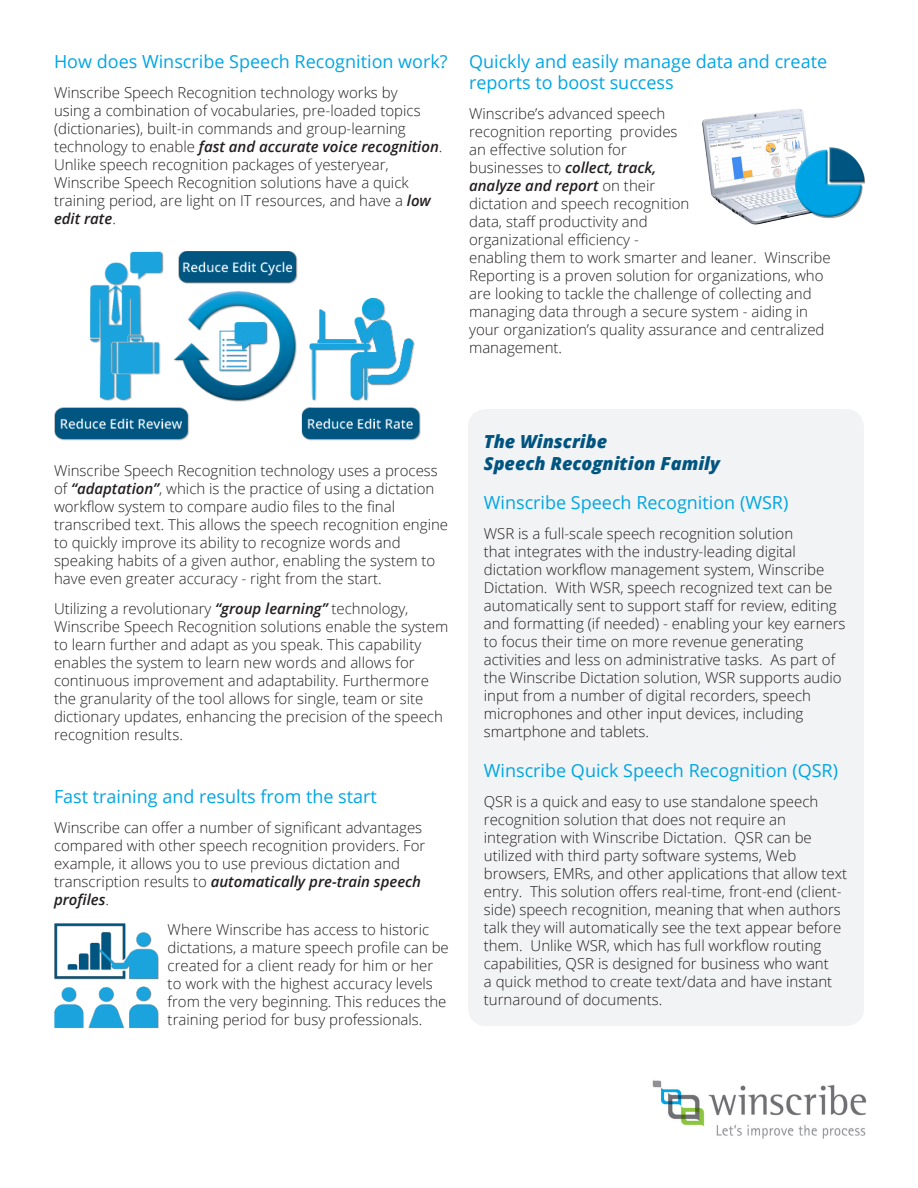
<style>
.page{position:relative;width:918px;height:1188px;background:#fff}
.page>*{position:absolute;margin:0;border:0;box-sizing:border-box;transform-origin:0 0}
.t1{font:18px/21.6px "Open Sans";color:#00a6e4}
.t2{font:italic 800 18px "Open Sans";color:#005480}
.t3{font:300 15px/18px "Open Sans";color:#231f20}
.s1{font-weight:600;font-style:italic}
</style>
<div class="page">
<img style="left:702px;top:108px;width:163px;height:117px">
<img style="left:54px;top:251px;width:367px;height:190px">
<img style="left:54px;top:923px;width:105px;height:105px">
<div style="left:468px;top:409px;width:396px;height:617px;background:#f2f3f4;border-radius:18px"></div>
<img style="left:652px;top:1080px;width:215px;height:59px">
<p class="t1" style="left:54px;top:50px;width:395px">How does Winscribe Speech Recognition work?</p>
<p class="t3" style="left:54px;top:83px;width:390px">Winscribe Speech Recognition technology works by<br>using a combination of vocabularies, pre-loaded topics (dictionaries), built-in commands and group-learning technology to enable <span class="s1">fast and accurate voice recognition</span>.<br>Unlike speech recognition packages of yesteryear, Winscribe Speech Recognition solutions have a quick training period, are light on IT resources, and have a <span class="s1">low edit rate</span>.</p>
<p class="t1" style="left:469px;top:50px;width:360px">Quickly and easily manage data and create reports to boost success</p>
<p class="t3" style="left:469px;top:105px;width:363px">Winscribe’s advanced speech<br>recognition reporting provides<br>an effective solution for<br>businesses to <span class="s1">collect, track,<br>analyze and report</span> on their<br>dictation and speech recognition<br>data, staff productivity and<br>organizational efficiency -<br>enabling them to work smarter and leaner. Winscribe Reporting is a proven solution for organizations, who are looking to tackle the challenge of collecting and managing data through a secure system - aiding in your organization’s quality assurance and centralized management.</p>
<p class="t3" style="left:54px;top:461px;width:396px">Winscribe Speech Recognition technology uses a process of <span class="s1">“adaptation”</span>, which is the practice of using a dictation workflow system to compare audio files to the final transcribed text. This allows the speech recognition engine to quickly improve its ability to recognize words and speaking habits of a given author, enabling the system to have even greater accuracy - right from the start.</p>
<p class="t3" style="left:54px;top:599px;width:396px">Utilizing a revolutionary <span class="s1">“group learning”</span> technology, Winscribe Speech Recognition solutions enable the system to learn further and adapt as you speak. This capability enables the system to learn new words and allows for continuous improvement and adaptability. Furthermore the granularity of the tool allows for single, team or site dictionary updates, enhancing the precision of the speech recognition results.</p>
<p class="t1" style="left:54px;top:786px;width:324px">Fast training and results from the start</p>
<p class="t3" style="left:54px;top:819px;width:373px">Winscribe can offer a number of significant advantages compared with other speech recognition providers. For example, it allows you to use previous dictation and transcription results to <span class="s1">automatically pre-train speech profiles</span>.</p>
<p class="t3" style="left:168px;top:921px;width:283px">Where Winscribe has access to historic dictations, a mature speech profile can be created for a client ready for him or her to work with the highest accuracy levels from the very beginning. This reduces the training period for busy professionals.</p>
<p class="t2" style="left:484px;top:428px;width:125px">The Winscribe</p>
<p class="t2" style="left:484px;top:449px;width:238px">Speech Recognition Family</p>
<p class="t1" style="left:484px;top:491px;width:306px">Winscribe Speech Recognition (WSR)</p>
<p class="t3" style="left:484px;top:524px;width:363px">WSR is a full-scale speech recognition solution<br>that integrates with the industry-leading digital dictation workflow management system, Winscribe Dictation. With WSR, speech recognized text can be automatically sent to support staff for review, editing and formatting (if needed) - enabling your key earners to focus their time on more revenue generating activities and less on administrative tasks. As part of the Winscribe Dictation solution, WSR supports audio input from a number of digital recorders, speech microphones and other input devices, including smartphone and tablets.</p>
<p class="t1" style="left:484px;top:759px;width:356px">Winscribe Quick Speech Recognition (QSR)</p>
<p class="t3" style="left:484px;top:792px;width:365px">QSR is a quick and easy to use standalone speech recognition solution that does not require an integration with Winscribe Dictation. QSR can be utilized with third party software systems, Web browsers, EMRs, and other applications that allow text entry. This solution offers real-time, front-end (client&shy;side) speech recognition, meaning that when authors talk they will automatically see the text appear before them. Unlike WSR, which has full workflow routing capabilities, QSR is designed for business who want<br>a quick method to create text/data and have instant turnaround of documents.</p>
</div>
